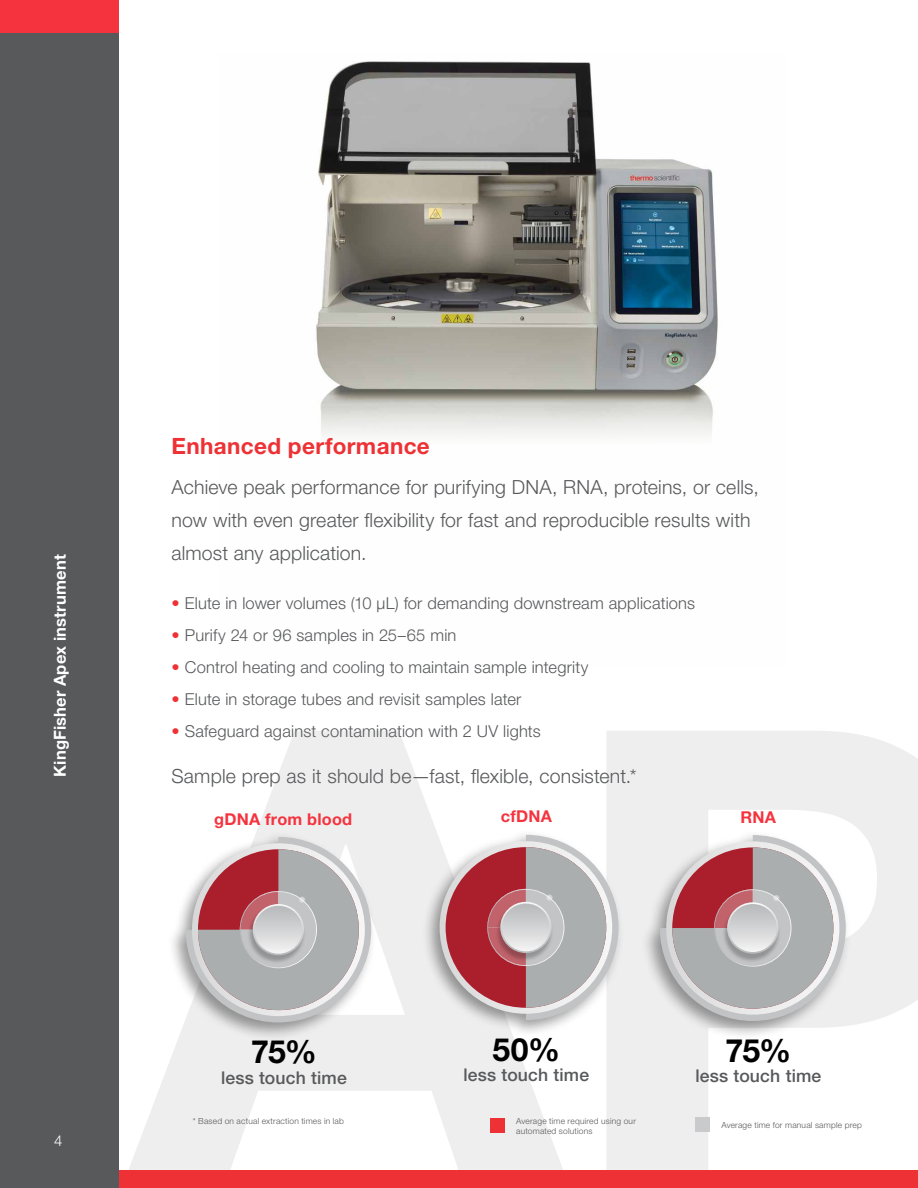
<style>
.page{position:relative;width:918px;height:1188px;background:#fff}
.page>*{position:absolute;margin:0;border:0;box-sizing:border-box;transform-origin:0 0}
.t1{font:700 32.1px "Helvetica Neue LTW1 G";color:#000}
.t2{font:700 31.95px "Helvetica Neue LTW1 G";color:#000}
.t3{font:700 22.5px "Helvetica Neue LTW1 G";letter-spacing:.015em;color:#ee3134}
.t4{font:300 19.5px/33px "Helvetica Neue LTW1 G";letter-spacing:.01em;color:#58595b}
.t5{font:500 17.55px "Helvetica Neue LTW1 G";letter-spacing:.01em;color:#58595b}
.t6{font:300 16.5px "Helvetica Neue LTW1 G";letter-spacing:.01em;color:#58595b}
.t7{font:700 16.5px "Helvetica Neue LTW1 G";letter-spacing:.01em;color:#fff}
.t8{font:700 16.35px "Helvetica Neue LTW1 G";letter-spacing:.015em;color:#f5333f}
.t9{font:300 15px "Helvetica Neue LTW1 G";color:#fff}
.t10{font:300 8.4px/10.5px "Helvetica Neue LTW1 G";letter-spacing:.025em;color:#58595b}
.s1{color:#ee3134}
</style>
<div class="page">
<svg style="left:119px;top:731px;width:799px;height:440px;fill:#eee"></svg>
<div style="left:113px;top:1171px;width:805px;height:17px;background:#ee3134"></div>
<div style="left:0;top:0;width:119px;height:1188px;background:#58595b"></div>
<div style="left:0;top:0;width:119px;height:32px;background:#f5333f"></div>
<img style="left:316px;top:61px;width:402px;height:374px">
<div style="left:490px;top:1118px;width:15px;height:15px;background:#ee3134"></div>
<div style="left:696px;top:1118px;width:14px;height:14px;background:#c9cacc"></div>
<div style="left:167px;top:831px;width:210px;height:210px;background:#000;opacity:.4"></div>
<svg style="left:186px;top:836px;width:185px;height:186px;background:#c4b2b4"></svg>
<img style="left:246px;top:904px;width:62px;height:62px">
<svg style="left:253px;top:904px;width:51px;height:51px"></svg>
<div style="left:254px;top:906px;width:48px;height:48px;background:linear-gradient(to bottom,#b7b8bb,#f0f0f0);border-radius:24px"></div>
<svg style="left:299px;top:896px;width:6px;height:7px"></svg>
<div style="left:641px;top:829px;width:211px;height:211px;background:#000;opacity:.4"></div>
<svg style="left:660px;top:834px;width:186px;height:187px;background:#c3b1b4"></svg>
<img style="left:720px;top:902px;width:62px;height:62px">
<svg style="left:727px;top:902px;width:52px;height:52px"></svg>
<div style="left:729px;top:904px;width:48px;height:48px;background:linear-gradient(to bottom,#b6b7ba,#f1f1f1);border-radius:24px"></div>
<svg style="left:773px;top:895px;width:7px;height:6px"></svg>
<div style="left:421px;top:829px;width:203px;height:209px;background:#000;opacity:.4"></div>
<svg style="left:440px;top:841px;width:172px;height:173px"></svg>
<div style="left:446px;top:847px;width:160px;height:161px;background:#ab1f2c;border-radius:50%"></div>
<svg style="left:487px;top:835px;width:132px;height:185px"></svg>
<img style="left:493px;top:902px;width:62px;height:61px">
<svg style="left:500px;top:902px;width:52px;height:51px"></svg>
<div style="left:502px;top:904px;width:48px;height:47px;background:linear-gradient(to bottom,#b6b8ba,#f2f1f2);border-radius:24px"></div>
<svg style="left:546px;top:894px;width:7px;height:7px"></svg>
<p class="t7" style="left:50px;top:777px;width:224px;rotate:-90deg">KingFisher Apex instrument</p>
<p class="t9" style="left:54px;top:1131px;width:10px">4</p>
<h3 class="t3" style="left:171px;top:432px;width:260px">Enhanced performance</h3>
<p class="t4" style="left:171px;top:470px;width:589px">Achieve peak performance for purifying DNA, RNA, proteins, or cells, now with even greater flexibility for fast and reproducible results with almost any application.</p>
<p class="t6" style="left:171px;top:593px;width:525px"><span class="s1">•</span> Elute in lower volumes (10 µL) for demanding downstream applications</p>
<p class="t6" style="left:171px;top:625px;width:286px"><span class="s1">•</span> Purify 24 or 96 samples in 25–65 min</p>
<p class="t6" style="left:171px;top:657px;width:419px"><span class="s1">•</span> Control heating and cooling to maintain sample integrity</p>
<p class="t6" style="left:171px;top:689px;width:351px"><span class="s1">•</span> Elute in storage tubes and revisit samples later</p>
<p class="t6" style="left:171px;top:721px;width:371px"><span class="s1">•</span> Safeguard against contamination with 2 UV lights</p>
<p class="t4" style="left:171px;top:760px;width:467px">Sample prep as it should be—fast, flexible, consistent.*</p>
<p class="t8" style="left:214px;top:809px;width:140px">gDNA from blood</p>
<p class="t8" style="left:501px;top:807px;width:53px">cfDNA</p>
<p class="t8" style="left:741px;top:807px;width:37px">RNA</p>
<h1 class="t1" style="left:251px;top:1032px;width:67px">75%</h1>
<h2 class="t2" style="left:493px;top:1030px;width:69px">50%</h2>
<h1 class="t1" style="left:725px;top:1031px;width:67px">75%</h1>
<p class="t5" style="left:221px;top:1067px;width:127px">less touch time</p>
<p class="t5" style="left:464px;top:1064px;width:127px">less touch time</p>
<p class="t5" style="left:695px;top:1065px;width:128px">less touch time</p>
<p class="t10" style="left:193px;top:1115px;width:153px">* Based on actual extraction times in lab</p>
<p class="t10" style="left:516px;top:1115px;width:121px">Average time required using our automated solutions</p>
<p class="t10" style="left:721px;top:1120px;width:142px">Average time for manual sample prep</p>
</div>
